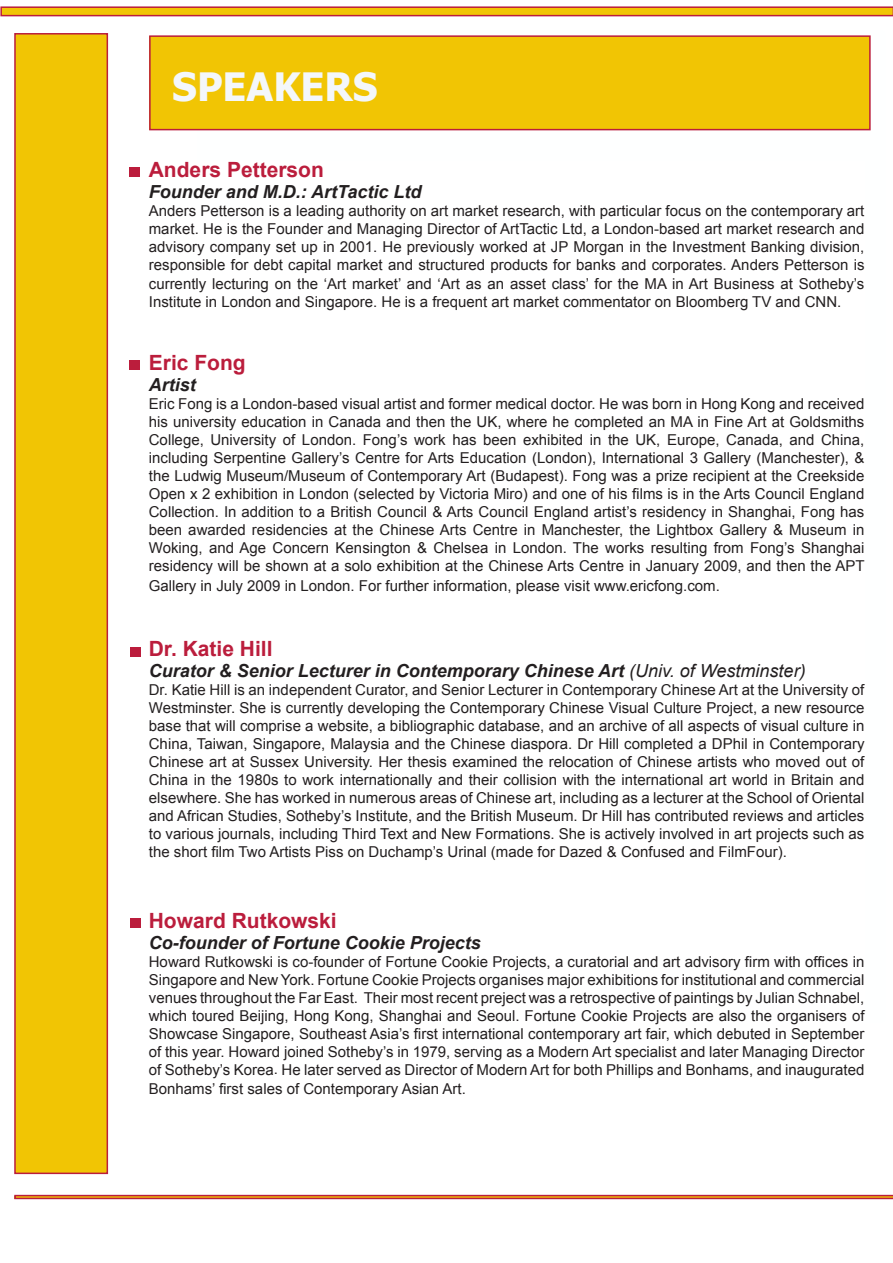
<style>
.page{position:relative;width:893px;height:1263px;background:#fff}
.page>*{position:absolute;margin:0;border:0;box-sizing:border-box;transform-origin:0 0}
.t1{font:700 39px "Tahoma";color:#f4f7fa}
.t2{font:700 21px "Arial";color:#bb1d3c}
.t3{font:italic 700 18px "Arial";color:#231f20}
.t4{font:15px/18px "Arial";color:#231f20;text-align:justify}
.s1{font-weight:400}
</style>
<div class="page">
<svg style="left:0;top:6px;width:893px;height:10px;background:#e39b1e"></svg>
<div style="left:14px;top:33px;width:94px;height:1141px;background:#f1c504;border:2px solid #bb1d3c"></div>
<div style="left:150px;top:36px;width:720px;height:94px;background:#f1c504"></div>
<div style="left:149px;top:35px;width:722px;height:95px;border:2px solid #bb1d3c"></div>
<div style="left:129px;top:167px;width:11px;height:10px;background:#bb1d3c"></div>
<div style="left:130px;top:918px;width:10px;height:10px;background:#bb1d3c"></div>
<div style="left:130px;top:647px;width:10px;height:9px;background:#bb1d3c"></div>
<div style="left:129px;top:360px;width:11px;height:10px;background:#bb1d3c"></div>
<svg style="left:14px;top:1195px;width:879px;height:4px;background:#cd5628"></svg>
<p class="t1" style="left:172px;top:60px;width:207px">SPEAKERS</p>
<p class="t2" style="left:149px;top:156px;width:177px">Anders Petterson</p>
<p class="t3" style="left:149px;top:180px;width:274px">Founder and M.D.: ArtTactic Ltd</p>
<p class="t4" style="left:149px;top:202px;width:717px">Anders Petterson is a leading authority on art market research, with particular focus on the contemporary art market. He is the Founder and Managing Director of ArtTactic Ltd, a London-based art market research and advisory company set up in 2001. He previously worked at JP Morgan in the Investment Banking division, responsible for debt capital market and structured products for banks and corporates. Anders Petterson is currently lecturing on the ‘Art market’ and ‘Art as an asset class’ for the MA in Art Business at Sotheby’s Institute in London and Singapore. He is a frequent art market commentator on Bloomberg TV and CNN.</p>
<p class="t2" style="left:149px;top:348px;width:98px">Eric Fong</p>
<p class="t3" style="left:149px;top:373px;width:48px">Artist</p>
<p class="t4" style="left:149px;top:395px;width:717px">Eric Fong is a London-based visual artist and former medical doctor. He was born in Hong Kong and received his university education in Canada and then the UK, where he completed an MA in Fine Art at Goldsmiths College, University of London. Fong’s work has been exhibited in the UK, Europe, Canada, and China, including Serpentine Gallery’s Centre for Arts Education (London), International 3 Gallery (Manchester), &amp; the Ludwig Museum/Museum of Contemporary Art (Budapest). Fong was a prize recipient at the Creekside Open x 2 exhibition in London (selected by Victoria Miro) and one of his films is in the Arts Council England Collection. In addition to a British Council &amp; Arts Council England artist’s residency in Shanghai, Fong has been awarded residencies at the Chinese Arts Centre in Manchester, the Lightbox Gallery &amp; Museum in Woking, and Age Concern Kensington &amp; Chelsea in London. The works resulting from Fong’s Shanghai residency will be shown at a solo exhibition at the Chinese Arts Centre in January 2009, and then the APT</p>
<p class="t4" style="left:149px;top:577px;width:573px">Gallery in July 2009 in London. For further information, please visit www.ericfong.com.</p>
<p class="t2" style="left:149px;top:634px;width:125px">Dr. Katie Hill</p>
<p class="t3" style="left:149px;top:659px;width:658px">Curator &amp; Senior Lecturer in Contemporary Chinese Art <span class="s1">(Univ. of Westminster)</span></p>
<p class="t4" style="left:149px;top:681px;width:717px">Dr. Katie Hill is an independent Curator, and Senior Lecturer in Contemporary Chinese Art at the University of Westminster. She is currently developing the Contemporary Chinese Visual Culture Project, a new resource base that will comprise a website, a bibliographic database, and an archive of all aspects of visual culture in China, Taiwan, Singapore, Malaysia and the Chinese diaspora. Dr Hill completed a DPhil in Contemporary Chinese art at Sussex University. Her thesis examined the relocation of Chinese artists who moved out of China in the 1980s to work internationally and their collision with the international art world in Britain and elsewhere. She has worked in numerous areas of Chinese art, including as a lecturer at the School of Oriental and African Studies, Sotheby’s Institute, and the British Museum. Dr Hill has contributed reviews and articles to various journals, including Third Text and New Formations. She is actively involved in art projects such as the short film Two Artists Piss on Duchamp’s Urinal (made for Dazed &amp; Confused and FilmFour).</p>
<p class="t2" style="left:149px;top:906px;width:189px">Howard Rutkowski</p>
<p class="t3" style="left:149px;top:931px;width:334px">Co-founder of Fortune Cookie Projects</p>
<p class="t4" style="left:149px;top:953px;width:717px">Howard Rutkowski is co-founder of Fortune Cookie Projects, a curatorial and art advisory firm with offices in Singapore and New York. Fortune Cookie Projects organises major exhibitions for institutional and commercial venues throughout the Far East. Their most recent preject was a retrospective of paintings by Julian Schnabel, which toured Beijing, Hong Kong, Shanghai and Seoul. Fortune Cookie Projects are also the organisers of Showcase Singapore, Southeast Asia’s first international contemporary art fair, which debuted in September of this year. Howard joined Sotheby’s in 1979, serving as a Modern Art specialist and later Managing Director of Sotheby’s Korea. He later served as Director of Modern Art for both Phillips and Bonhams, and inaugurated Bonhams’ first sales of Contemporary Asian Art.</p>
</div>
